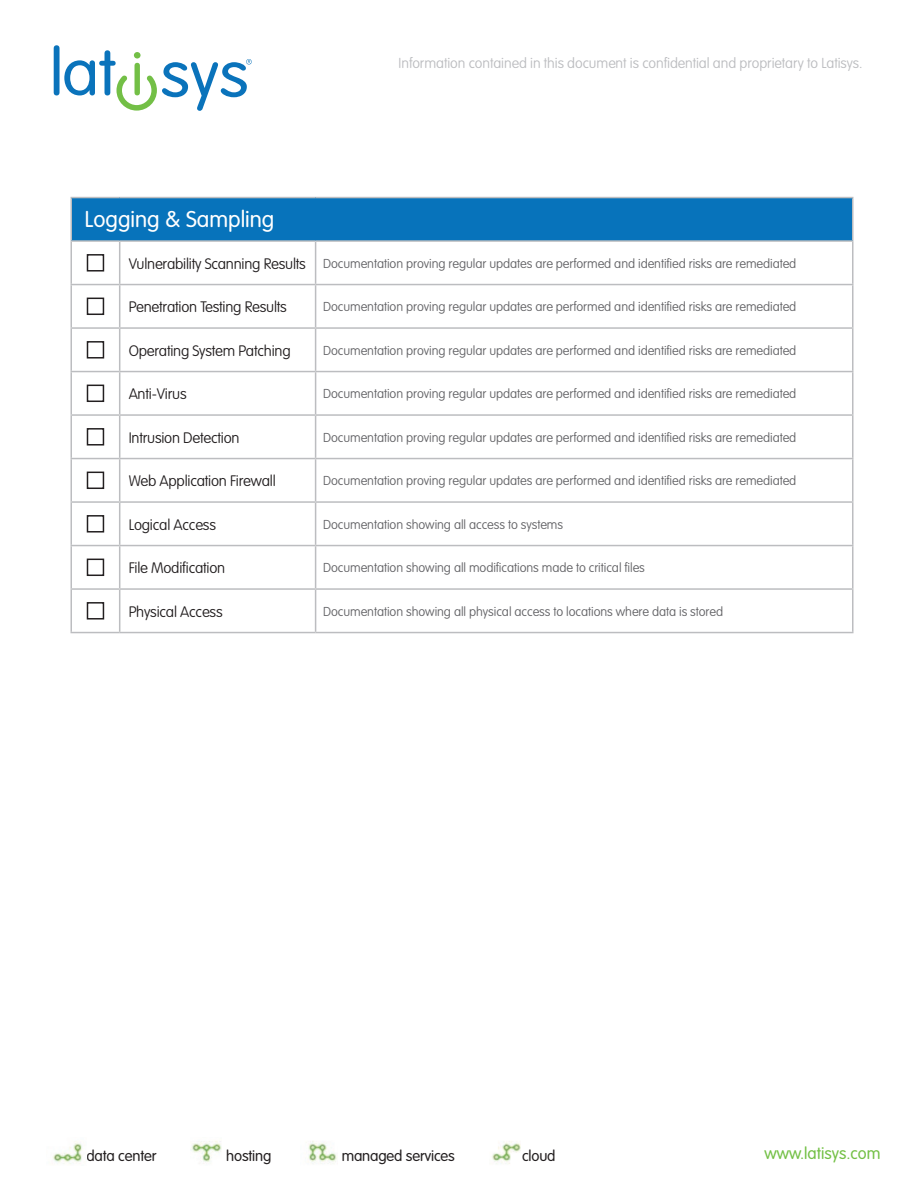
<style>
.page{position:relative;width:918px;height:1188px;background:#fff}
.page>*{position:absolute;margin:0;border:0;box-sizing:border-box;transform-origin:0 0}
.t1{font:300 22.5px "VAG Rounded";color:#fff}
.t2{font:300 16.5px "VAG Rounded";color:#74c046}
.t3{font:100 15px "VAG Rounded";letter-spacing:-.015em;color:#231f20}
.t4{font:300 15px "VAG Rounded";letter-spacing:-.01em;color:#231f20}
.t5{font:100 14.25px "VAG Rounded";letter-spacing:-.005em;color:#bcbdc0}
.t6{font:100 12.75px "VAG Rounded";letter-spacing:-.005em;color:#636366}
.s1{font-size:15px;color:#231f20}
</style>
<div class="page">
<div style="left:54px;top:45px;width:6px;height:50px;background:#0a73bb;border-radius:3px"></div>
<svg style="left:64px;top:50px;width:188px;height:61px"></svg>
<div style="left:71px;top:198px;width:782px;height:43px;background:#0773bb"></div>
<hr style="left:70px;top:197px;width:50px;height:1px;background:#bcbdc0">
<hr style="left:70px;top:198px;width:2px;height:42px;background:#bcbdc0">
<hr style="left:120px;top:197px;width:196px;height:1px;background:#bcbdc0">
<hr style="left:316px;top:197px;width:538px;height:1px;background:#bcbdc0">
<hr style="left:852px;top:198px;width:2px;height:42px;background:#bcbdc0">
<hr style="left:70px;top:240px;width:50px;height:2px;background:#bcbdc0">
<hr style="left:70px;top:242px;width:2px;height:42px;background:#bcbdc0">
<hr style="left:120px;top:240px;width:196px;height:2px;background:#bcbdc0">
<hr style="left:119px;top:242px;width:1px;height:42px;background:#bcbdc0">
<hr style="left:316px;top:240px;width:538px;height:2px;background:#bcbdc0">
<hr style="left:315px;top:242px;width:1px;height:42px;background:#bcbdc0">
<hr style="left:852px;top:242px;width:2px;height:42px;background:#bcbdc0">
<hr style="left:70px;top:284px;width:50px;height:1px;background:#bcbdc0">
<hr style="left:70px;top:285px;width:2px;height:42px;background:#bcbdc0">
<hr style="left:120px;top:284px;width:196px;height:1px;background:#bcbdc0">
<hr style="left:119px;top:285px;width:1px;height:42px;background:#bcbdc0">
<hr style="left:316px;top:284px;width:538px;height:1px;background:#bcbdc0">
<hr style="left:315px;top:285px;width:1px;height:42px;background:#bcbdc0">
<hr style="left:852px;top:285px;width:2px;height:42px;background:#bcbdc0">
<hr style="left:70px;top:327px;width:50px;height:2px;background:#bcbdc0">
<hr style="left:70px;top:329px;width:2px;height:42px;background:#bcbdc0">
<hr style="left:120px;top:327px;width:196px;height:2px;background:#bcbdc0">
<hr style="left:119px;top:329px;width:1px;height:42px;background:#bcbdc0">
<hr style="left:316px;top:327px;width:538px;height:2px;background:#bcbdc0">
<hr style="left:315px;top:329px;width:1px;height:42px;background:#bcbdc0">
<hr style="left:852px;top:329px;width:2px;height:42px;background:#bcbdc0">
<hr style="left:70px;top:371px;width:50px;height:1px;background:#bcbdc0">
<hr style="left:70px;top:372px;width:2px;height:42px;background:#bcbdc0">
<hr style="left:120px;top:371px;width:196px;height:1px;background:#bcbdc0">
<hr style="left:119px;top:372px;width:1px;height:42px;background:#bcbdc0">
<hr style="left:316px;top:371px;width:538px;height:1px;background:#bcbdc0">
<hr style="left:315px;top:372px;width:1px;height:42px;background:#bcbdc0">
<hr style="left:852px;top:372px;width:2px;height:42px;background:#bcbdc0">
<hr style="left:70px;top:414px;width:50px;height:2px;background:#bcbdc0">
<hr style="left:70px;top:416px;width:2px;height:42px;background:#bcbdc0">
<hr style="left:120px;top:414px;width:196px;height:2px;background:#bcbdc0">
<hr style="left:119px;top:416px;width:1px;height:42px;background:#bcbdc0">
<hr style="left:316px;top:414px;width:538px;height:2px;background:#bcbdc0">
<hr style="left:315px;top:416px;width:1px;height:42px;background:#bcbdc0">
<hr style="left:852px;top:416px;width:2px;height:42px;background:#bcbdc0">
<hr style="left:70px;top:458px;width:50px;height:1px;background:#bcbdc0">
<hr style="left:70px;top:459px;width:2px;height:42px;background:#bcbdc0">
<hr style="left:120px;top:458px;width:196px;height:1px;background:#bcbdc0">
<hr style="left:119px;top:459px;width:1px;height:42px;background:#bcbdc0">
<hr style="left:316px;top:458px;width:538px;height:1px;background:#bcbdc0">
<hr style="left:315px;top:459px;width:1px;height:42px;background:#bcbdc0">
<hr style="left:852px;top:459px;width:2px;height:42px;background:#bcbdc0">
<hr style="left:70px;top:501px;width:50px;height:2px;background:#bcbdc0">
<hr style="left:70px;top:503px;width:2px;height:42px;background:#bcbdc0">
<hr style="left:120px;top:501px;width:196px;height:2px;background:#bcbdc0">
<hr style="left:119px;top:503px;width:1px;height:42px;background:#bcbdc0">
<hr style="left:316px;top:501px;width:538px;height:2px;background:#bcbdc0">
<hr style="left:315px;top:503px;width:1px;height:42px;background:#bcbdc0">
<hr style="left:852px;top:503px;width:2px;height:42px;background:#bcbdc0">
<hr style="left:70px;top:545px;width:50px;height:1px;background:#bcbdc0">
<hr style="left:70px;top:546px;width:2px;height:42px;background:#bcbdc0">
<hr style="left:120px;top:545px;width:196px;height:1px;background:#bcbdc0">
<hr style="left:119px;top:546px;width:1px;height:42px;background:#bcbdc0">
<hr style="left:316px;top:545px;width:538px;height:1px;background:#bcbdc0">
<hr style="left:315px;top:546px;width:1px;height:42px;background:#bcbdc0">
<hr style="left:852px;top:546px;width:2px;height:42px;background:#bcbdc0">
<hr style="left:70px;top:588px;width:50px;height:2px;background:#bcbdc0">
<hr style="left:70px;top:590px;width:2px;height:42px;background:#bcbdc0">
<hr style="left:120px;top:588px;width:196px;height:2px;background:#bcbdc0">
<hr style="left:119px;top:590px;width:1px;height:42px;background:#bcbdc0">
<hr style="left:316px;top:588px;width:538px;height:2px;background:#bcbdc0">
<hr style="left:315px;top:590px;width:1px;height:42px;background:#bcbdc0">
<hr style="left:852px;top:590px;width:2px;height:42px;background:#bcbdc0">
<hr style="left:70px;top:632px;width:50px;height:1px;background:#bcbdc0">
<hr style="left:120px;top:632px;width:196px;height:1px;background:#bcbdc0">
<hr style="left:316px;top:632px;width:538px;height:1px;background:#bcbdc0">
<div style="left:87px;top:254px;width:17px;height:18px;border:2px solid #231f20"></div>
<div style="left:87px;top:298px;width:17px;height:17px;border:2px solid #231f20"></div>
<div style="left:87px;top:341px;width:17px;height:18px;border:2px solid #231f20"></div>
<div style="left:87px;top:385px;width:17px;height:17px;border:2px solid #231f20"></div>
<div style="left:87px;top:428px;width:17px;height:18px;border:2px solid #231f20"></div>
<div style="left:87px;top:472px;width:17px;height:17px;border:2px solid #231f20"></div>
<div style="left:87px;top:515px;width:17px;height:18px;border:2px solid #231f20"></div>
<div style="left:87px;top:559px;width:17px;height:17px;border:2px solid #231f20"></div>
<div style="left:87px;top:602px;width:17px;height:18px;border:2px solid #231f20"></div>
<img style="left:52px;top:1141px;width:30px;height:23px">
<img style="left:191px;top:1141px;width:31px;height:21px">
<img style="left:308px;top:1141px;width:29px;height:22px">
<img style="left:492px;top:1141px;width:29px;height:23px">
<p class="t5" style="left:399px;top:54px;width:465px">Information contained in this document is confidential and proprietary to Latisys.</p>
<h1 class="t1" style="left:85px;top:207px;width:191px">Logging &amp; Sampling</h1>
<p class="t6" style="left:129px;top:256px;width:669px"><span class="s1">Vulnerability Scanning Results</span> Documentation proving regular updates are performed and identified risks are remediated</p>
<p class="t3" style="left:129px;top:298px;width:160px">Penetration Testing Results</p>
<p class="t6" style="left:323px;top:300px;width:475px">Documentation proving regular updates are performed and identified risks are remediated</p>
<p class="t3" style="left:129px;top:342px;width:163px">Operating System Patching</p>
<p class="t6" style="left:323px;top:343px;width:475px">Documentation proving regular updates are performed and identified risks are remediated</p>
<p class="t3" style="left:129px;top:385px;width:59px">Anti-Virus</p>
<p class="t6" style="left:323px;top:387px;width:475px">Documentation proving regular updates are performed and identified risks are remediated</p>
<p class="t3" style="left:129px;top:429px;width:112px">Intrusion Detection</p>
<p class="t6" style="left:323px;top:430px;width:475px">Documentation proving regular updates are performed and identified risks are remediated</p>
<p class="t3" style="left:129px;top:472px;width:149px">Web Application Firewall</p>
<p class="t6" style="left:323px;top:474px;width:475px">Documentation proving regular updates are performed and identified risks are remediated</p>
<p class="t3" style="left:129px;top:516px;width:89px">Logical Access</p>
<p class="t6" style="left:323px;top:517px;width:242px">Documentation showing all access to systems</p>
<p class="t3" style="left:129px;top:559px;width:98px">File Modification</p>
<p class="t6" style="left:323px;top:561px;width:323px">Documentation showing all modifications made to critical files</p>
<p class="t3" style="left:129px;top:603px;width:96px">Physical Access</p>
<p class="t6" style="left:323px;top:604px;width:402px">Documentation showing all physical access to locations where data is stored</p>
<p class="t4" style="left:86px;top:1147px;width:72px">data center</p>
<p class="t4" style="left:226px;top:1147px;width:47px">hosting</p>
<p class="t4" style="left:342px;top:1147px;width:115px">managed services</p>
<p class="t4" style="left:522px;top:1147px;width:35px">cloud</p>
<p class="t2" style="left:765px;top:1144px;width:117px">www.latisys.com</p>
</div>
